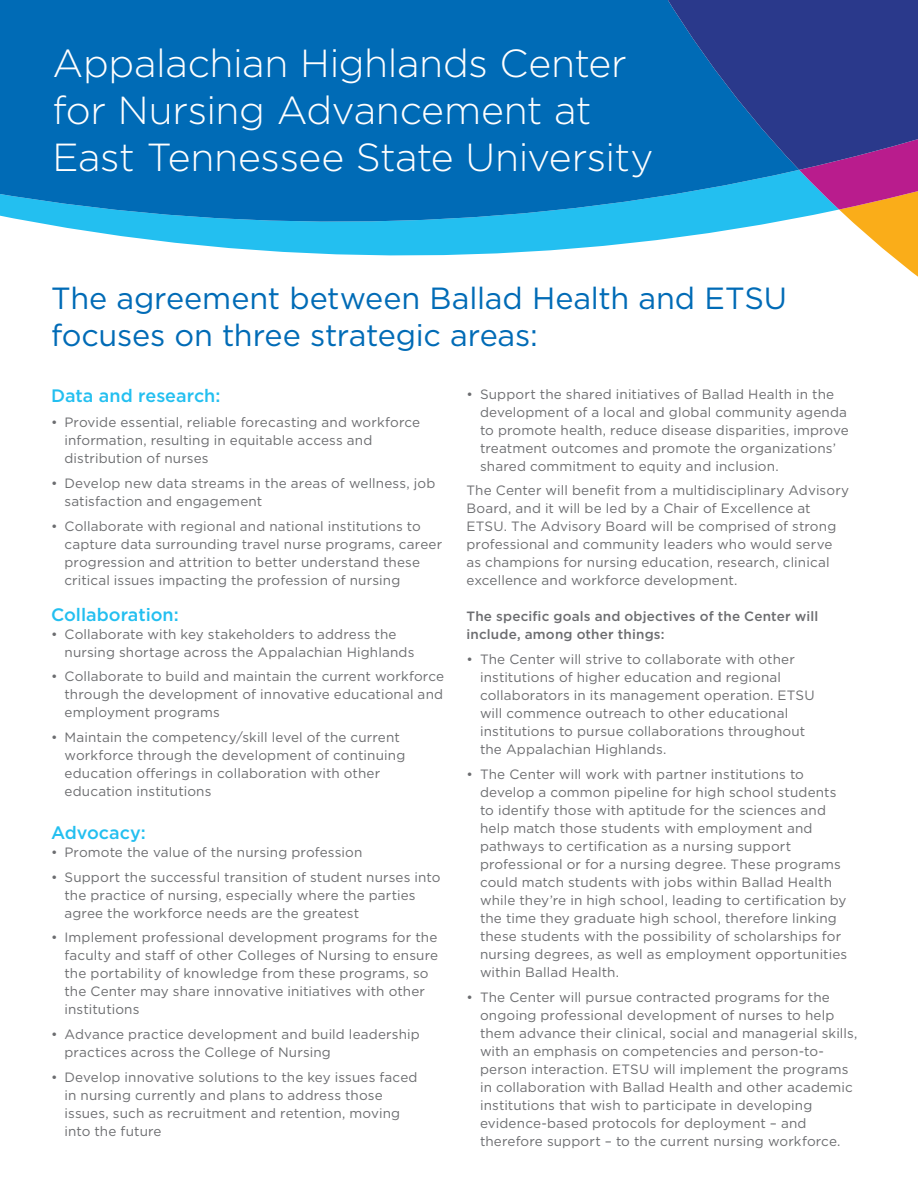
<style>
.page{position:relative;width:918px;height:1188px;background:#fff}
.page>*{position:absolute;margin:0;border:0;box-sizing:border-box;transform-origin:0 0}
.t1{font:300 39.15px/47.1px "Gotham";letter-spacing:-.01em;color:#fff}
.t2{font:30.6px/37px "Gotham";letter-spacing:-.005em;color:#006bb6}
.t3{font:500 18px "Gotham";color:#23bff0}
.t4{font:13.5px/18px "Gotham";letter-spacing:.01em;color:#6c6d70}
.t5{font:500 13.5px/18px "Gotham";letter-spacing:.015em;color:#6c6d70}
</style>
<div class="page">
<svg style="left:145px;top:239px;width:519px;height:17px;fill:#23bff0"></svg>
<svg style="left:0;top:0;width:799px;height:239px;background:#0a7ac0"></svg>
<svg style="left:799px;top:170px;width:119px;height:107px"></svg>
<svg style="left:529px;top:0;width:389px;height:170px;background:#1852a1"></svg>
<h1 class="t1" style="left:52px;top:38px;width:602px">Appalachian Highlands Center for Nursing Advancement at<br>East Tennessee State University</h1>
<h2 class="t2" style="left:51px;top:279px;width:738px">The agreement between Ballad Health and ETSU focuses on three strategic areas:</h2>
<h3 class="t3" style="left:51px;top:384px;width:171px">Data and research:</h3>
<p class="t4" style="left:64px;top:413px;width:357px;text-indent:-14px">• Provide essential, reliable forecasting and workforce information, resulting in equitable access and distribution of nurses</p>
<p class="t4" style="left:64px;top:474px;width:372px;text-indent:-14px">• Develop new data streams in the areas of wellness, job satisfaction and engagement</p>
<p class="t4" style="left:64px;top:517px;width:379px;text-indent:-14px">• Collaborate with regional and national institutions to capture data surrounding travel nurse programs, career progression and attrition to better understand these critical issues impacting the profession of nursing</p>
<h3 class="t3" style="left:51px;top:602px;width:129px">Collaboration:</h3>
<p class="t4" style="left:64px;top:625px;width:351px;text-indent:-14px">• Collaborate with key stakeholders to address the nursing shortage across the Appalachian Highlands</p>
<p class="t4" style="left:64px;top:667px;width:381px;text-align:justify;text-indent:-14px">• Collaborate to build and maintain the current workforce through the development of innovative educational and employment programs</p>
<p class="t4" style="left:64px;top:728px;width:342px;text-indent:-14px">• Maintain the competency/skill level of the current workforce through the development of continuing education offerings in collaboration with other education institutions</p>
<h3 class="t3" style="left:51px;top:821px;width:97px">Advocacy:</h3>
<p class="t4" style="left:51px;top:843px;width:313px">• Promote the value of the nursing profession</p>
<p class="t4" style="left:64px;top:868px;width:378px;text-indent:-14px">• Support the successful transition of student nurses into the practice of nursing, especially where the parties agree the workforce needs are the greatest</p>
<p class="t4" style="left:64px;top:928px;width:375px;text-indent:-14px">• Implement professional development programs for the faculty and staff of other Colleges of Nursing to ensure the portability of knowledge from these programs, so the Center may share innovative initiatives with other institutions</p>
<p class="t4" style="left:64px;top:1025px;width:357px;text-indent:-14px">• Advance practice development and build leadership practices across the College of Nursing</p>
<p class="t4" style="left:64px;top:1068px;width:355px;text-indent:-14px">• Develop innovative solutions to the key issues faced in nursing currently and plans to address those issues, such as recruitment and retention, moving into the future</p>
<p class="t4" style="left:480px;top:385px;width:370px;text-indent:-14px">• Support the shared initiatives of Ballad Health in the development of a local and global community agenda to promote health, reduce disease disparities, improve treatment outcomes and promote the organizations’ shared commitment to equity and inclusion.</p>
<p class="t4" style="left:467px;top:481px;width:384px">The Center will benefit from a multidisciplinary Advisory Board, and it will be led by a Chair of Excellence at ETSU. The Advisory Board will be comprised of strong professional and community leaders who would serve as champions for nursing education, research, clinical excellence and workforce development.</p>
<p class="t5" style="left:467px;top:607px;width:353px">The specific goals and objectives of the Center will include, among other things:</p>
<p class="t4" style="left:480px;top:650px;width:336px;text-indent:-14px">• The Center will strive to collaborate with other institutions of higher education and regional collaborators in its management operation. ETSU will commence outreach to other educational institutions to pursue collaborations throughout the Appalachian Highlands.</p>
<p class="t4" style="left:480px;top:765px;width:369px;text-indent:-14px">• The Center will work with partner institutions to develop a common pipeline for high school students to identify those with aptitude for the sciences and help match those students with employment and pathways to certification as a nursing support professional or for a nursing degree. These programs could match students with jobs within Ballad Health while they’re in high school, leading to certification by the time they graduate high school, therefore linking these students with the possibility of scholarships for nursing degrees, as well as employment opportunities within Ballad Health.</p>
<p class="t4" style="left:480px;top:988px;width:379px;text-indent:-14px">• The Center will pursue contracted programs for the ongoing professional development of nurses to help them advance their clinical, social and managerial skills, with an emphasis on competencies and person-to&shy;person interaction. ETSU will implement the programs in collaboration with Ballad Health and other academic institutions that wish to participate in developing evidence-based protocols for deployment – and therefore support – to the current nursing workforce.</p>
</div>
